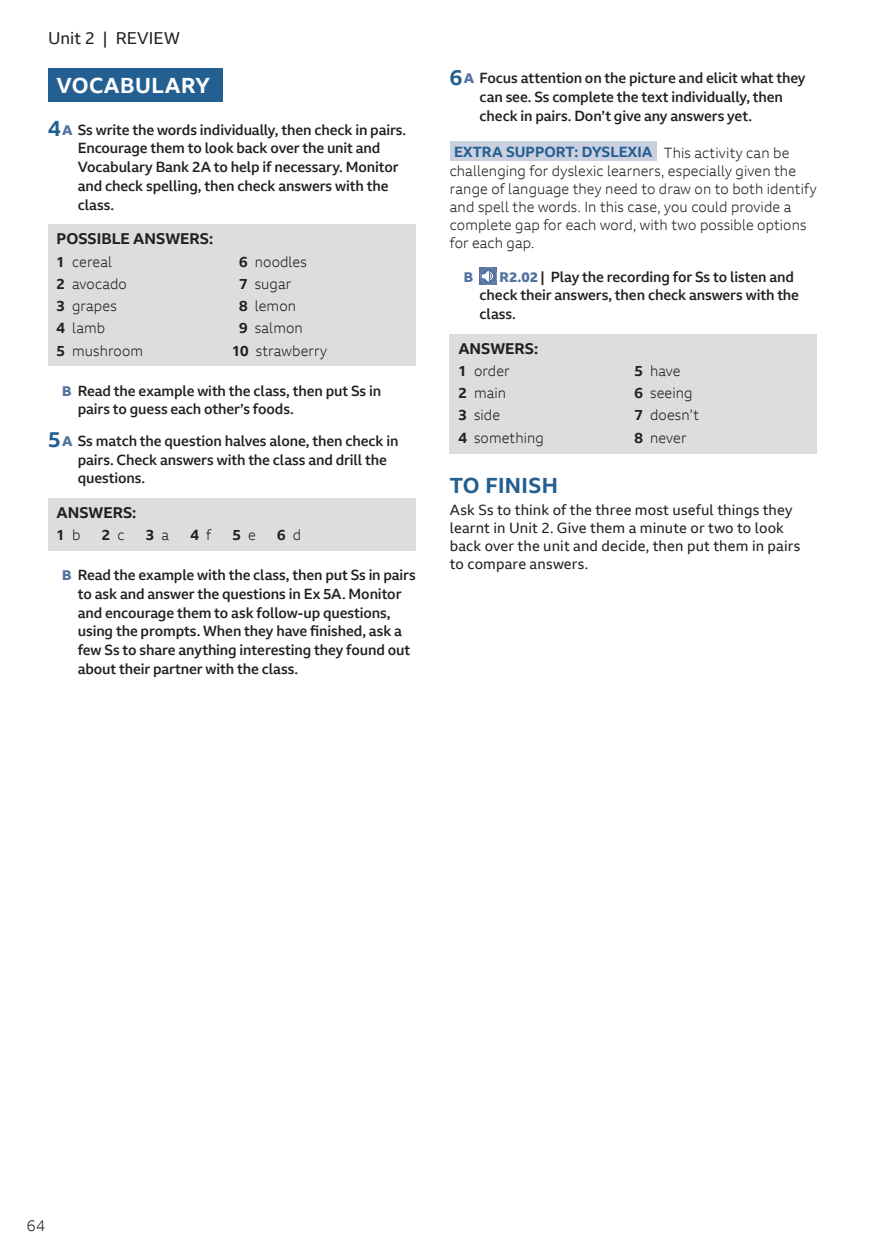
<style>
.page{position:relative;width:887px;height:1257px;background:#fff}
.page>*{position:absolute;margin:0;border:0;box-sizing:border-box;transform-origin:0 0}
.t1{font:700 21px "BBC Reith Sans";letter-spacing:.025em;color:#fff}
.t2{font:700 21px "BBC Reith Sans";letter-spacing:.02em;color:#245f91}
.t3{font:16.5px "BBC Reith Sans";letter-spacing:.005em;color:#231f20}
.t4{font:700 15px "BBC Reith Sans";color:#231f20}
.t5{font:300 15px "BBC Reith Sans";color:#231f20}
.t6{font:500 14.25px/18.8px "BBC Reith Sans";letter-spacing:-.01em;color:#231f20}
.t7{font:300 14.25px/18.3px "BBC Reith Sans";letter-spacing:.005em;color:#231f20}
.t8{font:14.25px/18px "BBC Reith Sans";letter-spacing:.01em;color:#231f20}
.t9{font:700 14.25px "BBC Reith Sans";color:#231f20}
.t10{font:800 13.5px "BBC Reith Sans";color:#53739f}
.s1{font-weight:700;font-size:21px;color:#245f91}
.s2{font-weight:800;font-size:13.5px;color:#53739f}
.s3{font-weight:700}
.s4{font-weight:300}
.s5{font-weight:700;color:#245f91}
</style>
<div class="page">
<div style="left:48px;top:68px;width:174px;height:34px;background:#245f91"></div>
<div style="left:48px;top:225px;width:367px;height:141px;background:#dcdddf"></div>
<div style="left:48px;top:498px;width:367px;height:53px;background:#dcdddf"></div>
<div style="left:450px;top:142px;width:207px;height:19px;background:#cad0e0"></div>
<svg style="left:480px;top:268px;width:17px;height:17px"></svg>
<div style="left:450px;top:334px;width:367px;height:119px;background:#dcdddf"></div>
<p class="t3" style="left:48px;top:28px;width:133px">Unit 2 | REVIEW</p>
<h1 class="t1" style="left:57px;top:72px;width:155px">VOCABULARY</h1>
<p class="t6" style="left:78px;top:120px;width:330px;text-indent:-30px"><span class="s1">4</span> <span class="s2">A</span> Ss write the words individually, then check in pairs.<br>Encourage them to look back over the unit and Vocabulary Bank 2A to help if necessary. Monitor and check spelling, then check answers with the class.</p>
<p class="t4" style="left:57px;top:229px;width:158px">POSSIBLE ANSWERS:</p>
<p class="t7" style="left:57px;top:252px;width:57px"><span class="s3">1</span> cereal</p>
<p class="t7" style="left:239px;top:252px;width:69px"><span class="s3">6</span> noodles</p>
<p class="t7" style="left:57px;top:274px;width:72px"><span class="s3">2</span> avocado</p>
<p class="t7" style="left:239px;top:274px;width:54px"><span class="s3">7</span> sugar</p>
<p class="t7" style="left:57px;top:297px;width:62px"><span class="s3">3</span> grapes</p>
<p class="t7" style="left:239px;top:297px;width:58px"><span class="s3">8</span> lemon</p>
<p class="t7" style="left:57px;top:319px;width:50px"><span class="s3">4</span> lamb</p>
<p class="t7" style="left:239px;top:319px;width:65px"><span class="s3">9</span> salmon</p>
<p class="t7" style="left:57px;top:341px;width:88px"><span class="s3">5</span> mushroom</p>
<p class="t7" style="left:232px;top:341px;width:97px"><span class="s3">10</span> strawberry</p>
<p class="t6" style="left:78px;top:381px;width:305px;text-indent:-16px"><span class="s2">B</span> Read the example with the class, then put Ss in pairs to guess each other’s foods.</p>
<p class="t6" style="left:78px;top:431px;width:322px;text-indent:-30px"><span class="s1">5</span> <span class="s2">A</span> Ss match the question halves alone, then check in pairs. Check answers with the class and drill the questions.</p>
<p class="t4" style="left:57px;top:503px;width:81px">ANSWERS:</p>
<p class="t9" style="left:57px;top:526px;width:26px">1 <span class="s4">b</span></p>
<p class="t9" style="left:102px;top:526px;width:24px">2 <span class="s4">c</span></p>
<p class="t9" style="left:146px;top:526px;width:25px">3 <span class="s4">a</span></p>
<p class="t9" style="left:190px;top:526px;width:22px">4 <span class="s4">f</span></p>
<p class="t9" style="left:232px;top:526px;width:25px">5 <span class="s4">e</span></p>
<p class="t9" style="left:277px;top:526px;width:26px">6 <span class="s4">d</span></p>
<p class="t6" style="left:78px;top:565px;width:340px;text-indent:-16px"><span class="s2">B</span> Read the example with the class, then put Ss in pairs to ask and answer the questions in Ex 5A. Monitor and encourage them to ask follow-up questions, using the prompts. When they have finished, ask a few Ss to share anything interesting they found out about their partner with the class.</p>
<p class="t6" style="left:480px;top:69px;width:327px;text-indent:-30px"><span class="s1">6</span> <span class="s2">A</span> Focus attention on the picture and elicit what they can see. Ss complete the text individually, then check in pairs. Don’t give any answers yet.</p>
<p class="t7" style="left:450px;top:142px;width:368px"><span class="s5">EXTRA SUPPORT: DYSLEXIA</span> This activity can be challenging for dyslexic learners, especially given the range of language they need to draw on to both identify and spell the words. In this case, you could provide a complete gap for each word, with two possible options for each gap.</p>
<p class="t10" style="left:464px;top:268px;width:11px">B</p>
<p class="t6" style="left:480px;top:267px;width:321px;text-indent:20px"><span class="s2">R2.02</span> | Play the recording for Ss to listen and check their answers, then check answers with the class.</p>
<p class="t4" style="left:458px;top:339px;width:81px">ANSWERS:</p>
<p class="t7" style="left:458px;top:361px;width:53px"><span class="s3">1</span> order</p>
<p class="t7" style="left:634px;top:361px;width:48px"><span class="s3">5</span> have</p>
<p class="t7" style="left:458px;top:384px;width:49px"><span class="s3">2</span> main</p>
<p class="t7" style="left:634px;top:384px;width:60px"><span class="s3">6</span> seeing</p>
<p class="t7" style="left:458px;top:406px;width:43px"><span class="s3">3</span> side</p>
<p class="t7" style="left:634px;top:406px;width:66px"><span class="s3">7</span> doesn’t</p>
<p class="t7" style="left:458px;top:428px;width:87px"><span class="s3">4</span> something</p>
<p class="t7" style="left:634px;top:428px;width:54px"><span class="s3">8</span> never</p>
<h1 class="t2" style="left:450px;top:472px;width:110px">TO FINISH</h1>
<p class="t8" style="left:450px;top:501px;width:352px">Ask Ss to think of the three most useful things they learnt in Unit 2. Give them a minute or two to look back over the unit and decide, then put them in pairs to compare answers.</p>
<p class="t5" style="left:27px;top:1216px;width:20px">64</p>
</div>
